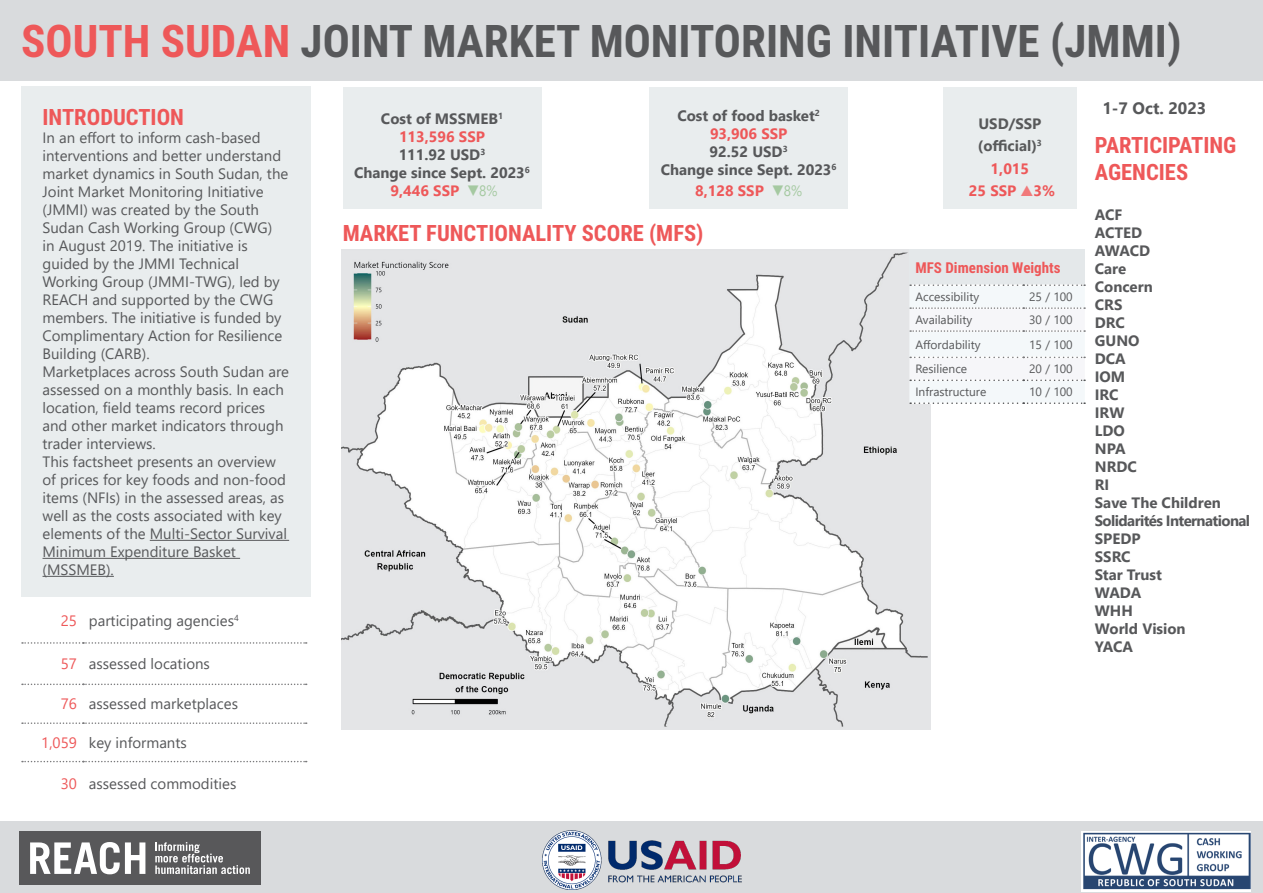
<style>
.page{position:relative;width:1263px;height:893px;background:#fff}
.page>*{position:absolute;margin:0;border:0;box-sizing:border-box;transform-origin:0 0}
.t1{font:700 45px "Roboto Condensed";color:#57585a}
.t2{font:700 22.5px "Roboto Condensed";color:#ee5859}
.t3{font:700 16.5px "Segoe UI";color:#57585a}
.t4{font:15px/18px "Segoe UI";color:#57585a}
.t5{font:700 15px "Segoe UI";color:#57585a}
.t6{font:700 15px "Segoe UI";color:#ee5859}
.t7{font:700 15px "Segoe UI";letter-spacing:-.04em;color:#57585a}
.t8{font:700 15px "Roboto Condensed";color:#ee5859}
.t9{font:700 15px "Segoe UI";color:#58595a}
.t10{font:15px "Segoe UI";color:#ee5859}
.t11{font:12px "Segoe UI";color:#57585a}
.s1{color:#ee5859}
.s2{font-weight:400;color:#a5c9a1}
.s3{color:#f1797a}
</style>
<div class="page">
<div style="left:0;top:822px;width:1263px;height:71px;background:#d9dbdd"></div>
<div style="left:21px;top:87px;width:289px;height:510px;background:#e9edee"></div>
<hr style="left:150px;top:540px;width:139px;height:1px;background:#57585a">
<hr style="left:43px;top:558px;width:197px;height:1px;background:#57585a">
<hr style="left:43px;top:576px;width:71px;height:1px;background:#57585a">
<div style="left:0;top:0;width:1263px;height:81px;background:#d9dbdd"></div>
<div style="left:343px;top:87px;width:198px;height:122px;background:#e9edee"></div>
<div style="left:649px;top:87px;width:199px;height:122px;background:#e9edee"></div>
<div style="left:943px;top:87px;width:134px;height:122px;background:#e9edee"></div>
<svg style="left:22px;top:642px;width:285px;height:2px"></svg>
<svg style="left:22px;top:684px;width:285px;height:1px"></svg>
<svg style="left:22px;top:722px;width:285px;height:2px"></svg>
<svg style="left:22px;top:761px;width:285px;height:1px"></svg>
<img style="left:341px;top:249px;width:590px;height:481px">
<div style="left:909px;top:249px;width:176px;height:36px;background:#e4e8ea"></div>
<svg style="left:909px;top:284px;width:176px;height:120px"></svg>
<img style="left:1081px;top:831px;width:169px;height:61px">
<div style="left:19px;top:832px;width:242px;height:53px;background:#58585a"></div>
<svg style="left:30px;top:842px;width:115px;height:32px"></svg>
<svg style="left:155px;top:842px;width:95px;height:32px"></svg>
<img style="left:542px;top:830px;width:200px;height:60px">
<p class="t1" style="left:21px;top:10px;width:1162px"><span class="s1">SOUTH SUDAN</span> JOINT MARKET MONITORING INITIATIVE (JMMI)</p>
<p class="t3" style="left:1102px;top:93px;width:106px">1-7 Oct. 2023</p>
<p class="t5" style="left:381px;top:105px;width:124px">Cost of MSSMEB<sup>1</sup></p>
<p class="t6" style="left:399px;top:123px;width:87px">113,596 SSP</p>
<p class="t5" style="left:399px;top:141px;width:88px">111.92 USD<sup>3</sup></p>
<p class="t5" style="left:354px;top:159px;width:177px">Change since Sept. 2023<sup>6</sup></p>
<p class="t6" style="left:391px;top:177px;width:108px">9,446 SSP <span class="s2">▼8%</span></p>
<p class="t2" style="left:43px;top:101px;width:143px">INTRODUCTION</p>
<p class="t4" style="left:43px;top:127px;width:247px">In an effort to inform cash-based interventions and better understand market dynamics in South Sudan, the<br>Joint Market Monitoring Initiative (JMMI) was created by the South<br>Sudan Cash Working Group (CWG)<br>in August 2019. The initiative is guided by the JMMI Technical<br>Working Group (JMMI-TWG), led by<br>REACH and supported by the CWG members. The initiative is funded by<br>Complimentary Action for Resilience<br>Building (CARB).</p>
<p class="t4" style="left:43px;top:361px;width:248px">Marketplaces across South Sudan are assessed on a monthly basis. In each location, field teams record prices and other market indicators through trader interviews.</p>
<p class="t4" style="left:43px;top:451px;width:246px">This factsheet presents an overview of prices for key foods and non-food items (NFIs) in the assessed areas, as well as the costs associated with key elements of the Multi-Sector Survival<br>Minimum Expenditure Basket (MSSMEB).</p>
<p class="t5" style="left:677px;top:102px;width:144px">Cost of food basket<sup>2</sup></p>
<p class="t6" style="left:710px;top:120px;width:79px">93,906 SSP</p>
<p class="t5" style="left:710px;top:138px;width:80px">92.52 USD<sup>3</sup></p>
<p class="t5" style="left:661px;top:156px;width:177px">Change since Sept. 2023<sup>6</sup></p>
<p class="t6" style="left:695px;top:177px;width:108px">8,128 SSP <span class="s2">▼8%</span></p>
<p class="t9" style="left:978px;top:109px;width:64px">USD/SSP</p>
<p class="t9" style="left:978px;top:132px;width:66px">(official)<sup>3</sup></p>
<p class="t6" style="left:991px;top:154px;width:40px">1,015</p>
<p class="t6" style="left:969px;top:177px;width:88px">25 SSP <span class="s3">▲</span>3%</p>
<p class="t2" style="left:1095px;top:130px;width:143px">PARTICIPATING</p>
<p class="t2" style="left:1095px;top:157px;width:95px">AGENCIES</p>
<p class="t5" style="left:1095px;top:201px;width:29px">ACF</p>
<p class="t5" style="left:1095px;top:219px;width:49px">ACTED</p>
<p class="t5" style="left:1095px;top:237px;width:57px">AWACD</p>
<p class="t5" style="left:1095px;top:255px;width:33px">Care</p>
<p class="t5" style="left:1095px;top:273px;width:60px">Concern</p>
<p class="t5" style="left:1095px;top:291px;width:29px">CRS</p>
<p class="t5" style="left:1095px;top:309px;width:32px">DRC</p>
<p class="t5" style="left:1095px;top:327px;width:46px">GUNO</p>
<p class="t5" style="left:1095px;top:345px;width:32px">DCA</p>
<p class="t5" style="left:1095px;top:363px;width:32px">IOM</p>
<p class="t5" style="left:1095px;top:381px;width:25px">IRC</p>
<p class="t5" style="left:1095px;top:399px;width:31px">IRW</p>
<p class="t5" style="left:1095px;top:417px;width:32px">LDO</p>
<p class="t5" style="left:1095px;top:435px;width:32px">NPA</p>
<p class="t5" style="left:1095px;top:453px;width:44px">NRDC</p>
<p class="t5" style="left:1095px;top:471px;width:16px">RI</p>
<p class="t5" style="left:1095px;top:489px;width:128px">Save The Children</p>
<p class="t7" style="left:1095px;top:507px;width:157px">Solidarités International</p>
<p class="t5" style="left:1095px;top:525px;width:47px">SPEDP</p>
<p class="t5" style="left:1095px;top:543px;width:37px">SSRC</p>
<p class="t5" style="left:1095px;top:561px;width:69px">Star Trust</p>
<p class="t5" style="left:1095px;top:579px;width:48px">WADA</p>
<p class="t5" style="left:1095px;top:597px;width:40px">WHH</p>
<p class="t5" style="left:1095px;top:615px;width:92px">World Vision</p>
<p class="t5" style="left:1095px;top:633px;width:40px">YACA</p>
<p class="t2" style="left:343px;top:217px;width:362px">MARKET FUNCTIONALITY SCORE (MFS)</p>
<p class="t8" style="left:915px;top:257px;width:147px">MFS Dimension Weights</p>
<p class="t11" style="left:915px;top:285px;width:65px">Accessibility</p>
<p class="t11" style="left:1029px;top:285px;width:45px">25 / 100</p>
<p class="t11" style="left:915px;top:308px;width:58px">Availability</p>
<p class="t11" style="left:1029px;top:308px;width:45px">30 / 100</p>
<p class="t11" style="left:915px;top:333px;width:67px">Affordability</p>
<p class="t11" style="left:1029px;top:333px;width:45px">15 / 100</p>
<p class="t11" style="left:915px;top:358px;width:53px">Resilience</p>
<p class="t11" style="left:1029px;top:358px;width:45px">20 / 100</p>
<p class="t11" style="left:915px;top:381px;width:73px">Infrastructure</p>
<p class="t11" style="left:1029px;top:381px;width:45px">10 / 100</p>
<p class="t10" style="left:61px;top:607px;width:18px">25</p>
<p class="t4" style="left:89px;top:611px;width:151px">participating agencies<sup>4</sup></p>
<p class="t10" style="left:61px;top:650px;width:18px">57</p>
<p class="t4" style="left:89px;top:653px;width:123px">assessed locations</p>
<p class="t10" style="left:61px;top:690px;width:18px">76</p>
<p class="t4" style="left:89px;top:694px;width:151px">assessed marketplaces</p>
<p class="t10" style="left:41px;top:728px;width:37px">1,059</p>
<p class="t4" style="left:89px;top:732px;width:99px">key informants</p>
<p class="t10" style="left:61px;top:770px;width:18px">30</p>
<p class="t4" style="left:89px;top:773px;width:149px">assessed commodities</p>
</div>
